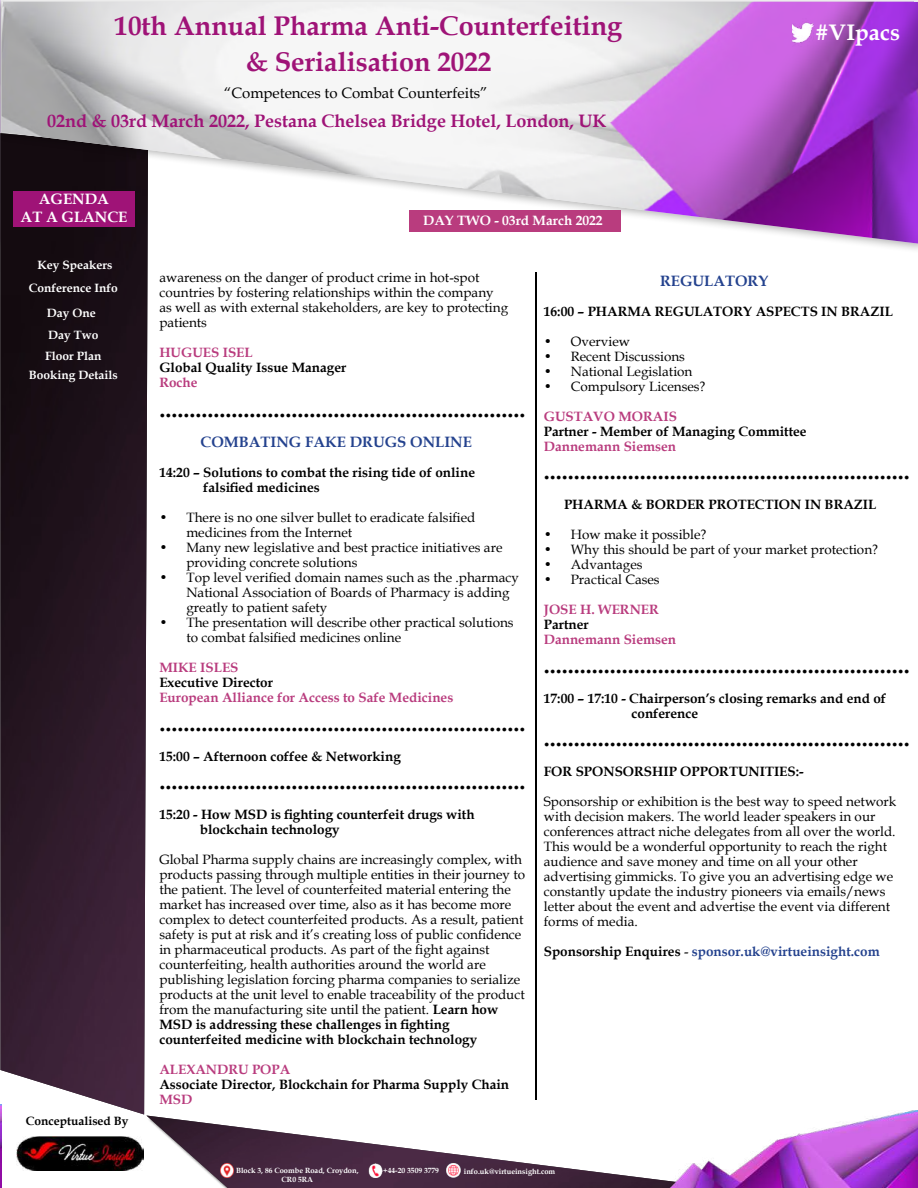
<style>
.page{position:relative;width:918px;height:1188px;background:#fff}
.page>*{position:absolute;margin:0;border:0;box-sizing:border-box;transform-origin:0 0}
.t1{font:700 27px/36px "Book Antiqua";color:#9f1377;text-align:center}
.t2{font:700 24px "Book Antiqua";color:#000}
.t3{font:700 22.5px "Book Antiqua";color:#fff}
.t4{font:700 18px "Book Antiqua";color:#9f1377}
.t5{font:700 15px "Book Antiqua";color:#24428e}
.t6{font:15px "Book Antiqua";color:#000}
.t7{font:700 15px/18px "Book Antiqua";color:#fff;text-align:center}
.t8{font:13.5px/15px "Book Antiqua";color:#000}
.t9{font:700 13.5px/15px "Book Antiqua";color:#000}
.t10{font:700 13.5px "Book Antiqua";color:#b93c7e}
.t11{font:700 13.5px "Book Antiqua";color:#24428e}
.t12{font:700 13.5px "Book Antiqua";color:#fff}
.t13{font:700 12px/24.2px "Book Antiqua";color:#fff;text-align:center}
.t14{font:700 12px "Book Antiqua";color:#000}
.t15{font:700 7.5px "Book Antiqua";color:#fff}
.s1{font-weight:700}
.s2{color:#000}
.s3{font-weight:400;color:#000}
</style>
<div class="page">
<img style="left:0;top:1115px;width:2px;height:73px">
<img style="left:16px;top:1136px;width:128px;height:35px">
<img style="left:147px;top:1116px;width:495px;height:72px">
<img style="left:0;top:254px;width:148px;height:861px">
<img style="left:642px;top:1111px;width:276px;height:77px">
<div style="left:0;top:0;width:918px;height:254px;background:#000;opacity:.3"></div>
<img style="left:2px;top:2px;width:916px;height:242px">
<img style="left:792px;top:19px;width:25px;height:27px">
<div style="left:409px;top:210px;width:211px;height:21px;background:#b93c7e"></div>
<hr style="left:535px;top:272px;width:1px;height:828px;background:#000">
<img style="left:446px;top:1163px;width:15px;height:15px">
<img style="left:368px;top:1163px;width:15px;height:16px">
<img style="left:220px;top:1164px;width:14px;height:13px">
<h1 class="t1" style="left:115px;top:8px;width:509px">10th Annual Pharma Anti-Counterfeiting &amp; Serialisation 2022</h1>
<p class="t6" style="left:224px;top:82px;width:265px">“Competences to Combat Counterfeits”</p>
<h3 class="t4" style="left:47px;top:109px;width:561px">02nd &amp; 03rd March 2022, Pestana Chelsea Bridge Hotel, London, UK</h3>
<p class="t7" style="left:21px;top:190px;width:108px">AGENDA<br>AT A GLANCE</p>
<p class="t12" style="left:423px;top:211px;width:181px">DAY TWO - 03rd March 2022</p>
<h3 class="t3" style="left:815px;top:17px;width:86px">#VIpacs</h3>
<p class="t13" style="left:29px;top:252px;width:91px">Key Speakers<br>Conference Info<br>Day One</p>
<p class="t13" style="left:48px;top:322px;width:52px">Day Two</p>
<p class="t13" style="left:29px;top:363px;width:90px">Booking Details</p>
<p class="t13" style="left:45px;top:343px;width:58px">Floor Plan</p>
<p class="t14" style="left:26px;top:1113px;width:104px">Conceptualised By</p>
<p class="t8" style="left:159px;top:270px;width:350px">awareness on the danger of product crime in hot-spot countries by fostering relationships within the company as well as with external stakeholders, are key to protecting patients</p>
<p class="t10" style="left:159px;top:343px;width:95px">HUGUES ISEL</p>
<p class="t9" style="left:159px;top:360px;width:189px">Global Quality Issue Manager</p>
<p class="t10" style="left:159px;top:373px;width:40px">Roche</p>
<h2 class="t2" style="left:159px;top:393px;width:367px">.............................................................</h2>
<p class="t5" style="left:201px;top:432px;width:273px">COMBATING FAKE DRUGS ONLINE</p>
<p class="t9" style="left:203px;top:465px;width:273px;text-indent:-44px">14:20 – Solutions to combat the rising tide of online falsified medicines</p>
<p class="t8" style="left:186px;top:510px;width:291px;text-indent:-27px">• There is no one silver bullet to eradicate falsified medicines from the Internet</p>
<p class="t8" style="left:186px;top:540px;width:318px;text-indent:-27px">• Many new legislative and best practice initiatives are providing concrete solutions</p>
<p class="t8" style="left:186px;top:570px;width:334px;text-indent:-27px">• Top level verified domain names such as the .pharmacy<br>National Association of Boards of Pharmacy is adding greatly to patient safety</p>
<p class="t8" style="left:186px;top:615px;width:329px;text-indent:-27px">• The presentation will describe other practical solutions to combat falsified medicines online</p>
<p class="t10" style="left:159px;top:658px;width:81px">MIKE ISLES</p>
<p class="t9" style="left:159px;top:675px;width:115px">Executive Director</p>
<p class="t10" style="left:159px;top:688px;width:295px">European Alliance for Access to Safe Medicines</p>
<h2 class="t2" style="left:159px;top:706px;width:367px">.............................................................</h2>
<p class="t9" style="left:159px;top:749px;width:243px">15:00 – Afternoon coffee &amp; Networking</p>
<h2 class="t2" style="left:159px;top:765px;width:367px">.............................................................</h2>
<p class="t9" style="left:200px;top:807px;width:276px;text-indent:-40px">15:20 - How MSD is fighting counterfeit drugs with blockchain technology</p>
<p class="t8" style="left:159px;top:852px;width:367px">Global Pharma supply chains are increasingly complex, with products passing through multiple entities in their journey to the patient. The level of counterfeited material entering the market has increased over time, also as it has become more complex to detect counterfeited products. As a result, patient safety is put at risk and it’s creating loss of public confidence in pharmaceutical products. As part of the fight against counterfeiting, health authorities around the world are publishing legislation forcing pharma companies to serialize products at the unit level to enable traceability of the product from the manufacturing site until the patient. <span class="s1">Learn how MSD is addressing these challenges in fighting counterfeited medicine with blockchain technology</span></p>
<p class="t10" style="left:159px;top:1060px;width:132px">ALEXANDRU POPA</p>
<p class="t9" style="left:159px;top:1077px;width:351px">Associate Director, Blockchain for Pharma Supply Chain</p>
<p class="t10" style="left:159px;top:1090px;width:34px">MSD</p>
<p class="t5" style="left:660px;top:271px;width:110px">REGULATORY</p>
<p class="t9" style="left:544px;top:304px;width:351px">16:00 – PHARMA REGULATORY ASPECTS IN BRAZIL</p>
<p class="t8" style="left:544px;top:334px;width:88px">• Overview</p>
<p class="t8" style="left:544px;top:349px;width:143px">• Recent Discussions</p>
<p class="t8" style="left:544px;top:364px;width:150px">• National Legislation</p>
<p class="t8" style="left:544px;top:379px;width:163px">• Compulsory Licenses?</p>
<p class="t10" style="left:544px;top:407px;width:135px">GUSTAVO MORAIS</p>
<p class="t9" style="left:544px;top:424px;width:264px">Partner - Member of Managing Committee</p>
<p class="t10" style="left:544px;top:437px;width:134px">Dannemann Siemsen</p>
<h2 class="t2" style="left:544px;top:455px;width:367px">.............................................................</h2>
<p class="t9" style="left:564px;top:497px;width:314px">PHARMA &amp; BORDER PROTECTION IN BRAZIL</p>
<p class="t8" style="left:544px;top:527px;width:164px">• How make it possible?</p>
<p class="t8" style="left:544px;top:542px;width:336px">• Why this should be part of your market protection?</p>
<p class="t8" style="left:544px;top:557px;width:100px">• Advantages</p>
<p class="t8" style="left:544px;top:572px;width:117px">• Practical Cases</p>
<p class="t10" style="left:544px;top:601px;width:117px">JOSE H. WERNER</p>
<p class="t9" style="left:544px;top:617px;width:46px">Partner</p>
<p class="t10" style="left:544px;top:631px;width:134px">Dannemann Siemsen</p>
<h2 class="t2" style="left:544px;top:648px;width:367px">.............................................................</h2>
<p class="t9" style="left:632px;top:691px;width:256px;text-indent:-88px">17:00 – 17:10 - Chairperson’s closing remarks and end of conference</p>
<h2 class="t2" style="left:544px;top:722px;width:367px">.............................................................</h2>
<p class="t9" style="left:544px;top:764px;width:261px">FOR SPONSORSHIP OPPORTUNITIES:-</p>
<p class="t8" style="left:544px;top:794px;width:354px">Sponsorship or exhibition is the best way to speed network with decision makers. The world leader speakers in our conferences attract niche delegates from all over the world.<br>This would be a wonderful opportunity to reach the right audience and save money and time on all your other advertising gimmicks. To give you an advertising edge we constantly update the industry pioneers via emails/news letter about the event and advertise the event via different forms of media.</p>
<p class="t11" style="left:544px;top:943px;width:337px"><span class="s2">Sponsorship Enquires</span> <span class="s3">-</span> sponsor.uk@virtueinsight.com</p>
<p class="t15" style="left:236px;top:1166px;width:124px">Block 3, 86 Coombe Road, Croydon,</p>
<p class="t15" style="left:383px;top:1166px;width:57px">+44-20 3509 3779</p>
<p class="t15" style="left:464px;top:1166px;width:93px">info.uk@virtueinsight.com</p>
<p class="t15" style="left:282px;top:1175px;width:33px">CR0 5RA</p>
</div>
